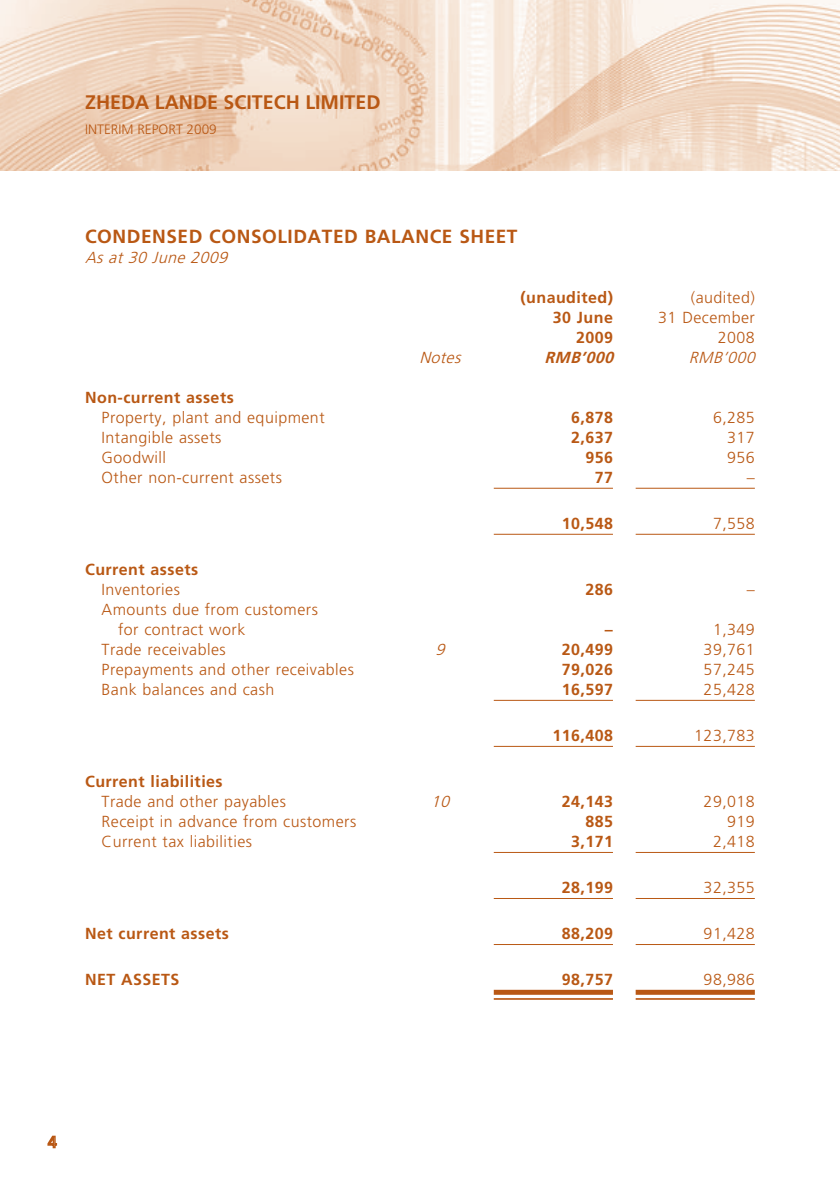
<style>
.page{position:relative;width:840px;height:1191px;background:#fff}
.page>*{position:absolute;margin:0;border:0;box-sizing:border-box;transform-origin:0 0}
.t1{font:700 19.6px "Frutiger LT Std";color:#b95814}
.t2{font:700 19px "Frutiger LT Std";letter-spacing:.03em;color:#b95814}
.t3{font:300 16px/20px "Frutiger LT Std";letter-spacing:.03em;color:#b95814}
.t4{font:700 16px "Frutiger LT Std";letter-spacing:.03em;color:#b95814}
.t5{font:italic 300 16px "Frutiger LT Std";color:#b95814}
.t6{font:italic 700 16px "Frutiger LT Std";color:#b95814}
.t7{font:300 13.6px "Frutiger LT Std";color:#b95814}
</style>
<div class="page">
<img style="left:0;top:0;width:839px;height:170px">
<svg style="left:47px;top:1135px;width:11px;height:14px"></svg>
<hr style="left:493px;top:488px;width:119px;height:1px;background:#b95814">
<hr style="left:635px;top:488px;width:119px;height:1px;background:#b95814">
<hr style="left:493px;top:534px;width:119px;height:1px;background:#b95814">
<hr style="left:635px;top:534px;width:119px;height:1px;background:#b95814">
<hr style="left:493px;top:700px;width:119px;height:1px;background:#b95814">
<hr style="left:635px;top:700px;width:119px;height:1px;background:#b95814">
<hr style="left:493px;top:746px;width:119px;height:1px;background:#b95814">
<hr style="left:635px;top:746px;width:119px;height:1px;background:#b95814">
<hr style="left:493px;top:852px;width:119px;height:1px;background:#b95814">
<hr style="left:635px;top:852px;width:119px;height:1px;background:#b95814">
<hr style="left:493px;top:898px;width:119px;height:1px;background:#b95814">
<hr style="left:635px;top:898px;width:119px;height:1px;background:#b95814">
<hr style="left:493px;top:944px;width:119px;height:1px;background:#b95814">
<hr style="left:635px;top:944px;width:119px;height:1px;background:#b95814">
<div style="left:493px;top:989px;width:119px;height:5px;background:#b95814"></div>
<hr style="left:493px;top:998px;width:119px;height:1px;background:#b95814">
<div style="left:635px;top:989px;width:119px;height:5px;background:#b95814"></div>
<hr style="left:635px;top:998px;width:119px;height:1px;background:#b95814">
<p class="t1" style="left:85px;top:91px;width:297px">Zheda Lande Scitech Limited</p>
<p class="t7" style="left:85px;top:122px;width:133px">INTERIM REPORT 2009</p>
<p class="t2" style="left:85px;top:225px;width:42px">CONDEN</p>
<p class="t2" style="left:166px;top:225px;width:134px">SED CONSOLIDATED</p>
<p class="t2" style="left:364px;top:225px;width:50px">BALANCE</p>
<p class="t2" style="left:459px;top:225px;width:24px">SHEET</p>
<p class="t5" style="left:85px;top:248px;width:148px">As at 30 June 2009</p>
<p class="t4" style="left:520px;top:288px;width:94px">(unaudited)</p>
<p class="t3" style="left:690px;top:287px;width:66px">(audited)</p>
<p class="t4" style="left:552px;top:308px;width:62px">30 June</p>
<p class="t3" style="left:658px;top:307px;width:98px">31 December</p>
<p class="t4" style="left:575px;top:328px;width:38px">2009</p>
<p class="t3" style="left:717px;top:327px;width:38px">2008</p>
<p class="t5" style="left:419px;top:348px;width:47px">Notes</p>
<p class="t6" style="left:544px;top:348px;width:75px">RM B’000</p>
<p class="t5" style="left:688px;top:348px;width:72px">RMB’000</p>
<p class="t4" style="left:85px;top:388px;width:150px">Non-current assets</p>
<p class="t3" style="left:101px;top:407px;width:224px">Property, plant and equipment</p>
<p class="t4" style="left:570px;top:408px;width:43px">6,878</p>
<p class="t3" style="left:712px;top:407px;width:43px">6,285</p>
<p class="t3" style="left:101px;top:427px;width:121px">Intangible assets</p>
<p class="t4" style="left:570px;top:428px;width:43px">2,637</p>
<p class="t3" style="left:726px;top:427px;width:29px">317</p>
<p class="t3" style="left:102px;top:447px;width:66px">Goodwill</p>
<p class="t4" style="left:585px;top:448px;width:29px">956</p>
<p class="t3" style="left:726px;top:447px;width:29px">956</p>
<p class="t3" style="left:102px;top:467px;width:182px">Other non-current assets</p>
<p class="t4" style="left:594px;top:468px;width:20px">77</p>
<p class="t3" style="left:746px;top:467px;width:9px">–</p>
<p class="t4" style="left:561px;top:514px;width:53px">10,548</p>
<p class="t3" style="left:712px;top:513px;width:43px">7,558</p>
<p class="t4" style="left:85px;top:560px;width:114px">Current assets</p>
<p class="t3" style="left:101px;top:579px;width:80px">Inventories</p>
<p class="t4" style="left:585px;top:580px;width:29px">286</p>
<p class="t3" style="left:746px;top:579px;width:9px">–</p>
<p class="t3" style="left:118px;top:599px;width:201px;text-indent:-16px">Amounts due from customers for contract work</p>
<p class="t4" style="left:604px;top:620px;width:9px">–</p>
<p class="t3" style="left:712px;top:619px;width:43px">1,349</p>
<p class="t3" style="left:101px;top:639px;width:126px">Trade receivables</p>
<p class="t5" style="left:435px;top:640px;width:15px">9</p>
<p class="t4" style="left:561px;top:640px;width:53px">20,499</p>
<p class="t3" style="left:703px;top:639px;width:53px">39,761</p>
<p class="t3" style="left:101px;top:659px;width:254px">Prepayments and other receivables</p>
<p class="t4" style="left:561px;top:660px;width:53px">79,026</p>
<p class="t3" style="left:703px;top:659px;width:53px">57,245</p>
<p class="t3" style="left:101px;top:679px;width:174px">Bank balances and cash</p>
<p class="t4" style="left:561px;top:680px;width:53px">16,597</p>
<p class="t3" style="left:703px;top:679px;width:53px">25,428</p>
<p class="t4" style="left:552px;top:726px;width:62px">116,408</p>
<p class="t3" style="left:694px;top:725px;width:62px">123,783</p>
<p class="t4" style="left:85px;top:772px;width:139px">Current liabilities</p>
<p class="t3" style="left:101px;top:791px;width:186px">Trade and other payables</p>
<p class="t5" style="left:430px;top:792px;width:25px">10</p>
<p class="t4" style="left:561px;top:792px;width:53px">24,143</p>
<p class="t3" style="left:703px;top:791px;width:53px">29,018</p>
<p class="t3" style="left:101px;top:811px;width:256px">Receipt in advance from customers</p>
<p class="t4" style="left:585px;top:812px;width:29px">885</p>
<p class="t3" style="left:726px;top:811px;width:29px">919</p>
<p class="t3" style="left:101px;top:831px;width:152px">Current tax liabilities</p>
<p class="t4" style="left:570px;top:832px;width:43px">3,171</p>
<p class="t3" style="left:712px;top:831px;width:43px">2,418</p>
<p class="t4" style="left:561px;top:878px;width:53px">28,199</p>
<p class="t3" style="left:703px;top:877px;width:53px">32,355</p>
<p class="t4" style="left:85px;top:924px;width:145px">Net current assets</p>
<p class="t4" style="left:561px;top:924px;width:53px">88,209</p>
<p class="t3" style="left:703px;top:923px;width:53px">91,428</p>
<p class="t4" style="left:85px;top:970px;width:11px">NET</p>
<p class="t4" style="left:121px;top:970px;width:60px">ASSETS</p>
<p class="t4" style="left:561px;top:970px;width:53px">98,757</p>
<p class="t3" style="left:703px;top:969px;width:53px">98,986</p>
</div>
